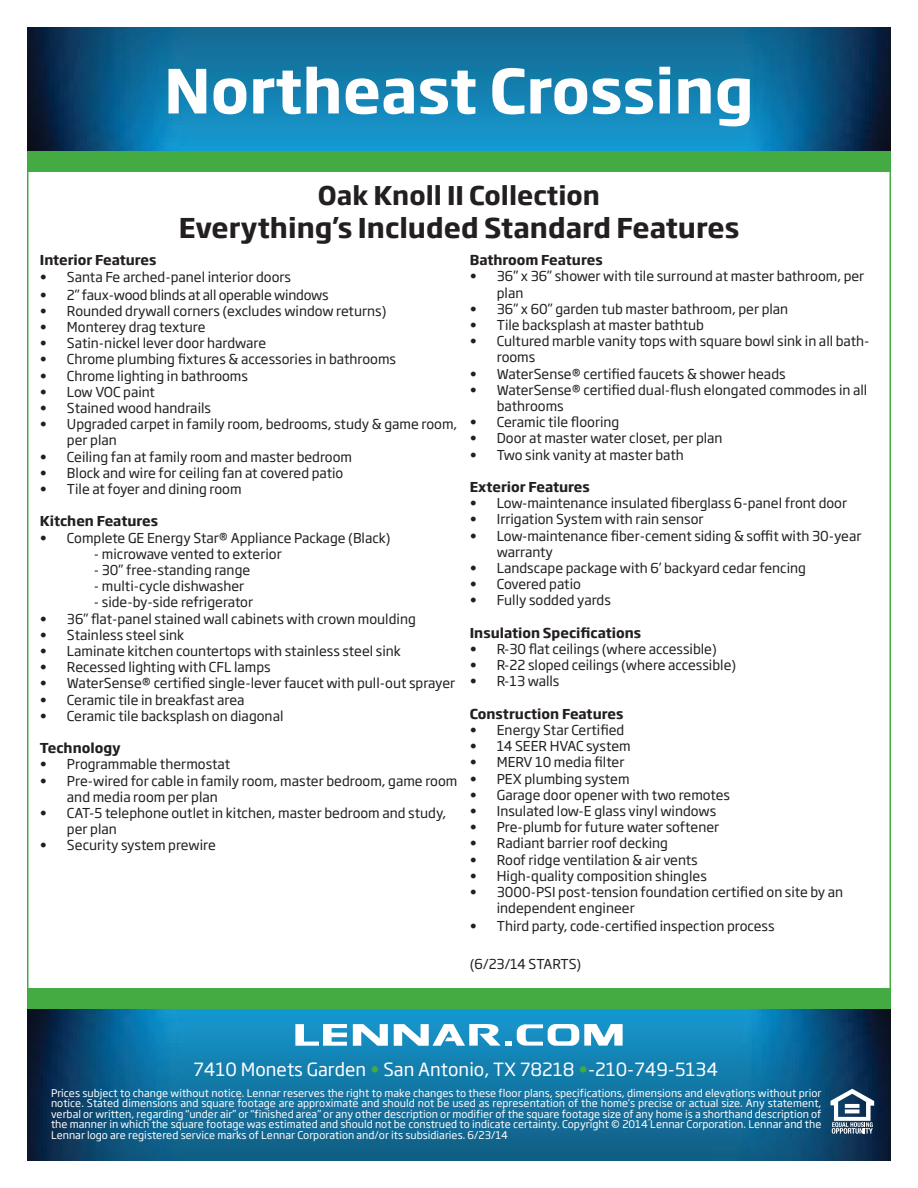
<style>
.page{position:relative;width:918px;height:1188px;background:#fff}
.page>*{position:absolute;margin:0;border:0;box-sizing:border-box;transform-origin:0 0}
.t1{font:700 60px "Soho Gothic Std";color:#fff}
.t2{font:700 27px "Soho Gothic Std";color:#231f20}
.t3{font:700 25.5px "Soho Gothic Std";color:#231f20}
.t4{font:18px "Soho Gothic Std";color:#fff}
.t5{font:13.5px/16.2px "Soho Gothic Std";color:#231f20}
.Headline{font:700 13.5px "Soho Gothic Std";color:#231f20}
.t6{font:10.5px/10.5px "Soho Gothic Std";color:#fff;text-align:justify}
.s1{color:#44aa42}
</style>
<div class="page">
<img style="left:27px;top:1009px;width:864px;height:152px">
<div style="left:27px;top:988px;width:864px;height:21px;background:#44aa42"></div>
<img style="left:27px;top:27px;width:864px;height:124px">
<div style="left:27px;top:151px;width:864px;height:21px;background:#44aa42"></div>
<svg style="left:295px;top:1024px;width:52px;height:22px"></svg>
<svg style="left:353px;top:1024px;width:35px;height:22px"></svg>
<svg style="left:394px;top:1024px;width:229px;height:22px"></svg>
<svg style="left:831px;top:1089px;width:43px;height:45px"></svg>
<h1 class="t1" style="left:164px;top:52px;width:591px">Northeast Crossing</h1>
<p class="t3" style="left:318px;top:179px;width:284px">Oak Knoll II Collection</p>
<p class="t2" style="left:179px;top:210px;width:562px">Everything’s Included Standard Features</p>
<p class="Headline" style="left:40px;top:252px;width:118px">Interior Features</p>
<p class="t5" style="left:40px;top:269px;width:253px">• Santa Fe arched-panel interior doors</p>
<p class="t5" style="left:40px;top:287px;width:290px">• 2” faux-wood blinds at all operable windows</p>
<p class="t5" style="left:40px;top:303px;width:348px">• Rounded drywall corners (excludes window returns)</p>
<p class="t5" style="left:40px;top:319px;width:167px">• Monterey drag texture</p>
<p class="t5" style="left:40px;top:335px;width:228px">• Satin-nickel lever door hardware</p>
<p class="t5" style="left:40px;top:351px;width:358px">• Chrome plumbing fixtures &amp; accessories in bathrooms</p>
<p class="t5" style="left:40px;top:368px;width:210px">• Chrome lighting in bathrooms</p>
<p class="t5" style="left:40px;top:384px;width:117px">• Low VOC paint</p>
<p class="t5" style="left:40px;top:400px;width:173px">• Stained wood handrails</p>
<p class="t5" style="left:67px;top:416px;width:392px;text-indent:-27px">• Upgraded carpet in family room, bedrooms, study &amp; game room, per plan</p>
<p class="t5" style="left:40px;top:449px;width:314px">• Ceiling fan at family room and master bedroom</p>
<p class="t5" style="left:40px;top:465px;width:305px">• Block and wire for ceiling fan at covered patio</p>
<p class="t5" style="left:40px;top:481px;width:203px">• Tile at foyer and dining room</p>
<p class="Headline" style="left:40px;top:513px;width:120px">Kitchen Features</p>
<p class="t5" style="left:40px;top:530px;width:352px">• Complete GE Energy Star® Appliance Package (Black)</p>
<p class="t5" style="left:94px;top:546px;width:189px">- microwave vented to exterior</p>
<p class="t5" style="left:94px;top:562px;width:158px">- 30” free-standing range</p>
<p class="t5" style="left:94px;top:578px;width:152px">- multi-cycle dishwasher</p>
<p class="t5" style="left:94px;top:594px;width:161px">- side-by-side refrigerator</p>
<p class="t5" style="left:40px;top:611px;width:377px">• 36” flat-panel stained wall cabinets with crown moulding</p>
<p class="t5" style="left:40px;top:627px;width:146px">• Stainless steel sink</p>
<p class="t5" style="left:40px;top:643px;width:362px">• Laminate kitchen countertops with stainless steel sink</p>
<p class="t5" style="left:40px;top:659px;width:232px">• Recessed lighting with CFL lamps</p>
<p class="t5" style="left:40px;top:675px;width:417px">• WaterSense® certified single-lever faucet with pull-out sprayer</p>
<p class="t5" style="left:40px;top:692px;width:206px">• Ceramic tile in breakfast area</p>
<p class="t5" style="left:40px;top:708px;width:245px">• Ceramic tile backsplash on diagonal</p>
<p class="Headline" style="left:40px;top:739px;width:82px">Technology</p>
<p class="t5" style="left:40px;top:756px;width:192px">• Programmable thermostat</p>
<p class="t5" style="left:67px;top:773px;width:392px;text-indent:-27px">• Pre-wired for cable in family room, master bedroom, game room and media room per plan</p>
<p class="t5" style="left:67px;top:805px;width:381px;text-indent:-27px">• CAT-5 telephone outlet in kitchen, master bedroom and study, per plan</p>
<p class="t5" style="left:40px;top:837px;width:178px">• Security system prewire</p>
<p class="Headline" style="left:470px;top:251px;width:134px">Bathroom Features</p>
<p class="t5" style="left:497px;top:268px;width:369px;text-indent:-27px">• 36” x 36” shower with tile surround at master bathroom, per plan</p>
<p class="t5" style="left:470px;top:301px;width:320px">• 36” x 60” garden tub master bathroom, per plan</p>
<p class="t5" style="left:470px;top:317px;width:236px">• Tile backsplash at master bathtub</p>
<p class="t5" style="left:497px;top:333px;width:374px;text-indent:-27px">• Cultured marble vanity tops with square bowl sink in all bath&shy;rooms</p>
<p class="t5" style="left:470px;top:366px;width:317px">• WaterSense® certified faucets &amp; shower heads</p>
<p class="t5" style="left:497px;top:382px;width:372px;text-indent:-27px">• WaterSense® certified dual-flush elongated commodes in all bathrooms</p>
<p class="t5" style="left:470px;top:414px;width:151px">• Ceramic tile flooring</p>
<p class="t5" style="left:470px;top:430px;width:254px">• Door at master water closet, per plan</p>
<p class="t5" style="left:470px;top:447px;width:216px">• Two sink vanity at master bath</p>
<p class="Headline" style="left:470px;top:478px;width:122px">Exterior Features</p>
<p class="t5" style="left:470px;top:495px;width:379px">• Low-maintenance insulated fiberglass 6-panel front door</p>
<p class="t5" style="left:470px;top:511px;width:235px">• Irrigation System with rain sensor</p>
<p class="t5" style="left:497px;top:528px;width:366px;text-indent:-27px">• Low-maintenance fiber-cement siding &amp; soffit with 30-year warranty</p>
<p class="t5" style="left:470px;top:560px;width:338px">• Landscape package with 6’ backyard cedar fencing</p>
<p class="t5" style="left:470px;top:576px;width:113px">• Covered patio</p>
<p class="t5" style="left:470px;top:592px;width:143px">• Fully sodded yards</p>
<p class="Headline" style="left:470px;top:624px;width:173px">Insulation Specifications</p>
<p class="t5" style="left:470px;top:641px;width:249px">• R-30 flat ceilings (where accessible)</p>
<p class="t5" style="left:470px;top:657px;width:268px">• R-22 sloped ceilings (where accessible)</p>
<p class="t5" style="left:470px;top:673px;width:91px">• R-13 walls</p>
<p class="Headline" style="left:470px;top:705px;width:155px">Construction Features</p>
<p class="t5" style="left:470px;top:722px;width:156px">• Energy Star Certified</p>
<p class="t5" style="left:470px;top:738px;width:162px">• 14 SEER HVAC system</p>
<p class="t5" style="left:470px;top:754px;width:156px">• MERV 10 media filter</p>
<p class="t5" style="left:470px;top:771px;width:161px">• PEX plumbing system</p>
<p class="t5" style="left:470px;top:787px;width:262px">• Garage door opener with two remotes</p>
<p class="t5" style="left:470px;top:803px;width:248px">• Insulated low-E glass vinyl windows</p>
<p class="t5" style="left:470px;top:819px;width:251px">• Pre-plumb for future water softener</p>
<p class="t5" style="left:470px;top:835px;width:200px">• Radiant barrier roof decking</p>
<p class="t5" style="left:470px;top:852px;width:230px">• Roof ridge ventilation &amp; air vents</p>
<p class="t5" style="left:470px;top:868px;width:239px">• High-quality composition shingles</p>
<p class="t5" style="left:497px;top:884px;width:348px;text-indent:-27px">• 3000-PSI post-tension foundation certified on site by an independent engineer</p>
<p class="t5" style="left:470px;top:918px;width:306px">• Third party, code-certified inspection process</p>
<p class="t5" style="left:470px;top:956px;width:113px">(6/23/14 STARTS)</p>
<h3 class="t4" style="left:193px;top:1058px;width:526px">7410 Monets Garden <span class="s1">•</span> San Antonio, TX 78218 <span class="s1">•</span>-210-749-5134</h3>
<p class="t6" style="left:51px;top:1088px;width:772px">Prices subject to change without notice. Lennar reserves the right to make changes to these floor plans, specifications, dimensions and elevations without prior notice. Stated dimensions and square footage are approximate and should not be used as representation of the home’s precise or actual size. Any statement, verbal or written, regarding “under air” or “finished area” or any other description or modifier of the square footage size of any home is a shorthand description of the manner in which the square footage was estimated and should not be construed to indicate certainty. Copyright © 2014 Lennar Corporation. Lennar and the Lennar logo are registered service marks of Lennar Corporation and/or its subsidiaries. 6/23/14</p>
</div>
